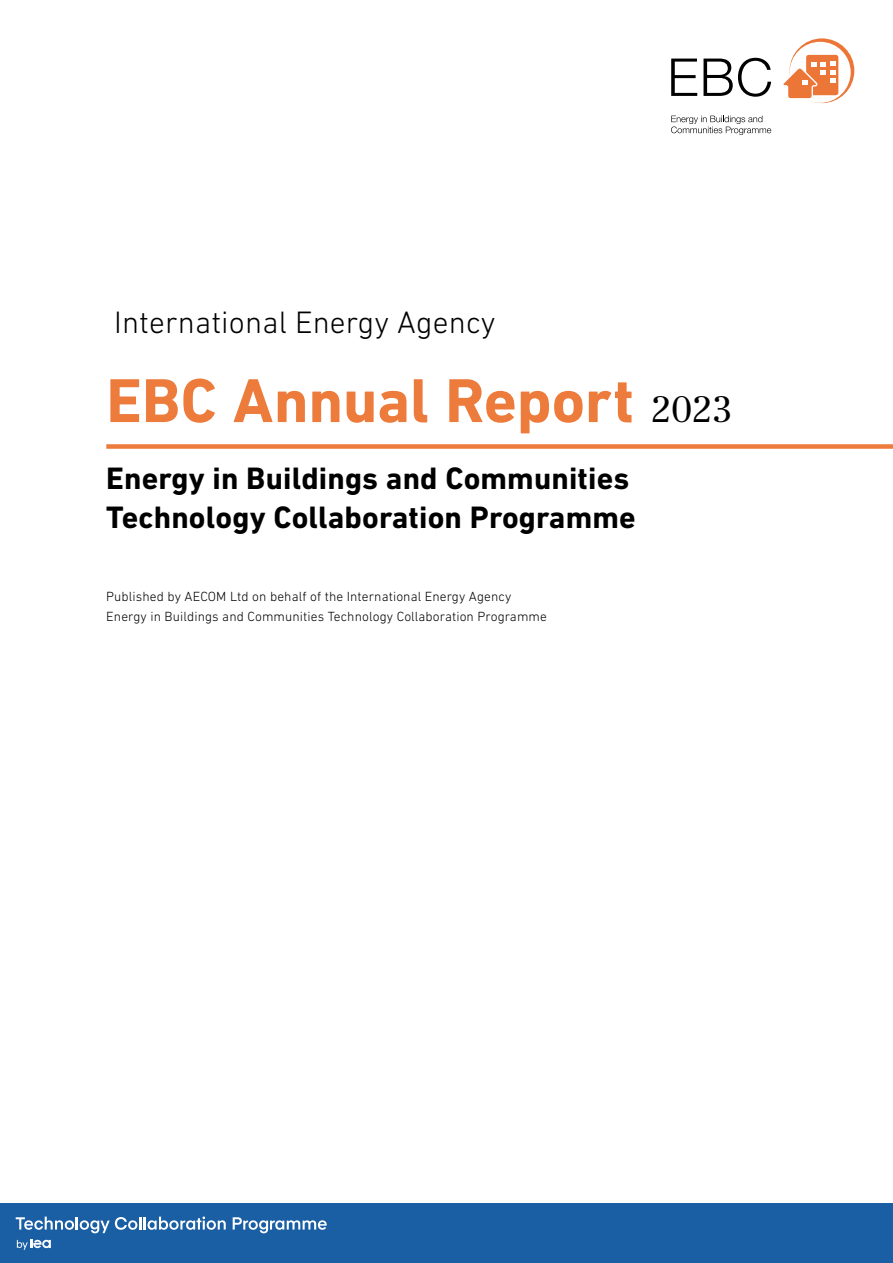
<style>
.page{position:relative;width:893px;height:1263px;background:#fff}
.page>*{position:absolute;margin:0;border:0;box-sizing:border-box;transform-origin:0 0}
.t1{font:700 63px "DIN Next LT Pro";letter-spacing:-.005em;color:#ec7b3c}
.t2{font:700 31.5px/39px "DIN Next LT Pro";letter-spacing:.005em;color:#000}
.t3{font:300 31.5px "DIN Next LT Pro";letter-spacing:.005em;color:#000}
.t4{font:300 13.5px/19.5px "DIN Next LT Pro";letter-spacing:.01em;color:#000}
.s1{font-family:"Centennial LT Std";font-weight:300;font-size:36px;color:#000}
</style>
<div class="page">
<div style="left:0;top:1203px;width:893px;height:60px;background:#1a5ea4"></div>
<svg style="left:16px;top:1216px;width:210px;height:17px"></svg>
<svg style="left:233px;top:1217px;width:94px;height:16px"></svg>
<svg style="left:17px;top:1240px;width:34px;height:10px"></svg>
<div style="left:106px;top:444px;width:787px;height:5px;background:#ec7b3c"></div>
<svg style="left:671px;top:59px;width:26px;height:37px"></svg>
<svg style="left:703px;top:58px;width:68px;height:39px"></svg>
<svg style="left:790px;top:38px;width:64px;height:65px"></svg>
<div style="left:790px;top:42px;width:61px;height:61px;background:#fff;border-radius:50%"></div>
<div style="left:806px;top:55px;width:32px;height:40px;background:#eb7638;border-radius:3px"></div>
<svg style="left:783px;top:62px;width:53px;height:38px"></svg>
<svg style="left:671px;top:116px;width:100px;height:19px"></svg>
<h2 class="t3" style="left:114px;top:304px;width:383px">International Energy Agency</h2>
<h1 class="t1" style="left:106px;top:364px;width:628px">EBC Annual Report <span class="s1">2023</span></h1>
<h2 class="t2" style="left:106px;top:459px;width:531px">Energy in Buildings and Communities<br>Technology Collaboration Programme</h2>
<p class="t4" style="left:106px;top:587px;width:442px">Published by AECOM Ltd on behalf of the International Energy Agency<br>Energy in Buildings and Communities Technology Collaboration Programme</p>
</div>
